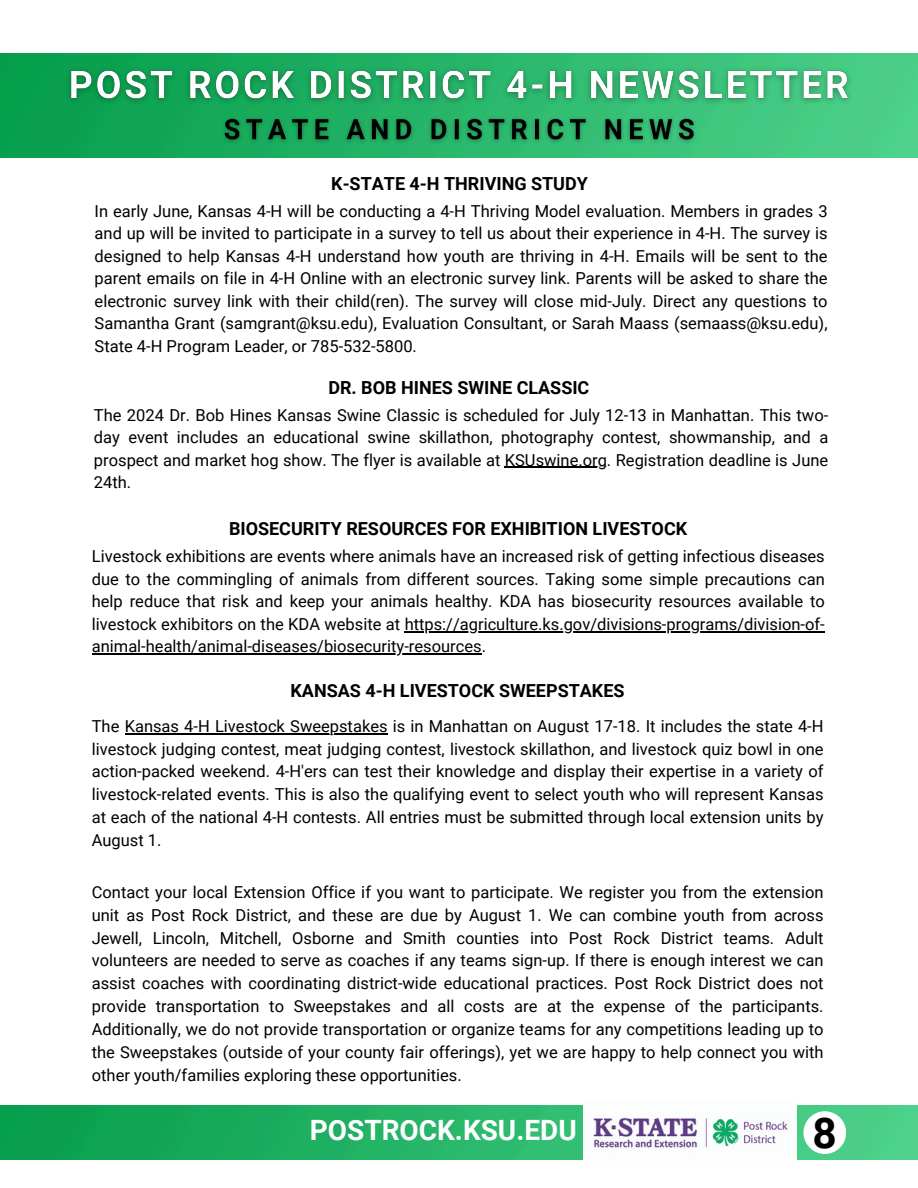
<style>
.page{position:relative;width:918px;height:1188px;background:#fff}
.page>*{position:absolute;margin:0;border:0;box-sizing:border-box;transform-origin:0 0}
.t1{font:700 42.45px "Roboto";color:#000}
.t2{font:700 28.05px "Roboto";color:#fff}
.t3{font:700 18px "Roboto";color:#000}
.t4{font:16.5px/23px "Roboto";color:#000;text-align:justify}
</style>
<div class="page">
<img style="left:0;top:54px;width:918px;height:103px">
<img style="left:0;top:1106px;width:918px;height:54px">
<img style="left:584px;top:1106px;width:212px;height:54px">
<div style="left:803px;top:1111px;width:43px;height:43px;background:#fff;border-radius:50%"></div>
<img style="left:62px;top:62px;width:796px;height:49px">
<img style="left:216px;top:112px;width:484px;height:36px">
<hr style="left:405px;top:631px;width:420px;height:1px;background:#000">
<hr style="left:92px;top:653px;width:390px;height:2px;background:#000">
<hr style="left:505px;top:467px;width:102px;height:1px;background:#000">
<hr style="left:125px;top:733px;width:263px;height:1px;background:#000">
<p class="t3" style="left:331px;top:173px;width:258px">K-STATE 4-H THRIVING STUDY</p>
<h2 class="t4" style="left:95px;top:200px;width:734px;line-height:22.5px">In early June, Kansas 4-H will be conducting a 4-H Thriving Model evaluation. Members in grades 3 and up will be invited to participate in a survey to tell us about their experience in 4-H. The survey is designed to help Kansas 4-H understand how youth are thriving in 4-H. Emails will be sent to the parent emails on file in 4-H Online with an electronic survey link. Parents will be asked to share the electronic survey link with their child(ren). The survey will close mid-July. Direct any questions to Samantha Grant (samgrant@ksu.edu), Evaluation Consultant, or Sarah Maass (semaass@ksu.edu), State 4-H Program Leader, or 785-532-5800.</h2>
<p class="t3" style="left:328px;top:377px;width:263px">DR. BOB HINES SWINE CLASSIC</p>
<p class="t4" style="left:94px;top:404px;width:736px;line-height:22.5px">The 2024 Dr. Bob Hines Kansas Swine Classic is scheduled for July 12-13 in Manhattan. This two‐ day event includes an educational swine skillathon, photography contest, showmanship, and a prospect and market hog show. The flyer is available at KSUswine.org. Registration deadline is June</p>
<p class="t4" style="left:94px;top:471px;width:39px">24th.</p>
<h3 class="t3" style="left:229px;top:519px;width:460px">BIOSECURITY RESOURCES FOR EXHIBITION LIVESTOCK</h3>
<p class="t4" style="left:92px;top:545px;width:734px;line-height:22.5px">Livestock exhibitions are events where animals have an increased risk of getting infectious diseases due to the commingling of animals from different sources. Taking some simple precautions can help reduce that risk and keep your animals healthy. KDA has biosecurity resources available to livestock exhibitors on the KDA website at https://agriculture.ks.gov/divisions-programs/division-of-</p>
<p class="t4" style="left:92px;top:635px;width:396px">animal-health/animal-diseases/biosecurity-resources.</p>
<p class="t3" style="left:291px;top:680px;width:335px">KANSAS 4-H LIVESTOCK SWEEPSTAKES</p>
<p class="t4" style="left:92px;top:715px;width:733px">The Kansas 4-H Livestock Sweepstakes is in Manhattan on August 17-18. It includes the state 4-H livestock judging contest, meat judging contest, livestock skillathon, and livestock quiz bowl in one action-packed weekend. 4-H'ers can test their knowledge and display their expertise in a variety of livestock-related events. This is also the qualifying event to select youth who will represent Kansas at each of the national 4-H contests. All entries must be submitted through local extension units by August 1.</p>
<p class="t4" style="left:92px;top:881px;width:733px">Contact your local Extension Office if you want to participate. We register you from the extension unit as Post Rock District, and these are due by August 1. We can combine youth from across Jewell, Lincoln, Mitchell, Osborne and Smith counties into Post Rock District teams. Adult volunteers are needed to serve as coaches if any teams sign-up. If there is enough interest we can assist coaches with coordinating district-wide educational practices. Post Rock District does not provide transportation to Sweepstakes and all costs are at the expense of the participants.<br>Additionally, we do not provide transportation or organize teams for any competitions leading up to the Sweepstakes (outside of your county fair offerings), yet we are happy to help connect you with other youth/families exploring these opportunities.</p>
<p class="t2" style="left:310px;top:1114px;width:268px">POSTROCK.KSU.EDU</p>
<h3 class="t1" style="left:813px;top:1109px;width:26px">8</h3>
</div>
